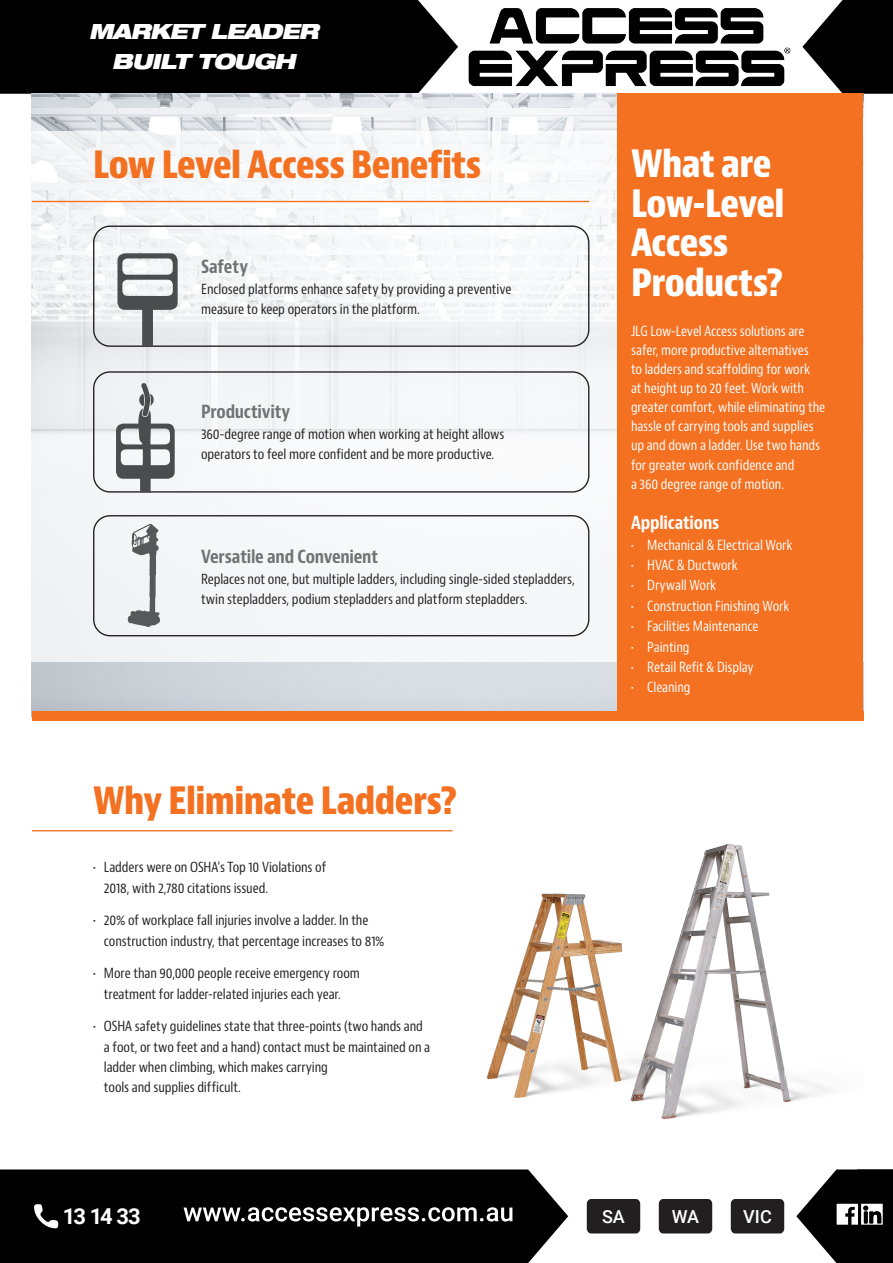
<style>
.page{position:relative;width:893px;height:1263px;background:#fff}
.page>*{position:absolute;margin:0;border:0;box-sizing:border-box;transform-origin:0 0}
.t1{font:800 condensed 36.75px "Bernino Sans";letter-spacing:-.02em;color:#f37121}
.t2{font:800 condensed 36.75px/39.5px "Bernino Sans";letter-spacing:-.02em;color:#fff}
.t3{font:700 21.9px "Roboto";color:#fff}
.t4{font:italic 900 expanded 21px/30px "Helvetica Neue LT Std";letter-spacing:-.04em;color:#fff;text-align:center}
.t5{font:500 18px "Roboto";color:#fff}
.t6{font:700 condensed 17.7px "Bernino Sans";letter-spacing:-.015em;color:#717275}
.t7{font:700 condensed 17.7px "Bernino Sans";letter-spacing:-.01em;color:#fff}
.t8{font:condensed 13.65px/20.4px "Bernino Sans";letter-spacing:-.005em;color:#231f20}
.t9{font:condensed 13.65px/19px "Bernino Sans";letter-spacing:-.005em;color:#fff}
</style>
<div class="page">
<div style="left:0;top:0;width:458px;height:93px;background:#000"></div>
<svg style="left:802px;top:0;width:91px;height:93px"></svg>
<img style="left:468px;top:8px;width:323px;height:79px">
<div style="left:0;top:1169px;width:568px;height:94px;background:#000"></div>
<svg style="left:796px;top:1169px;width:97px;height:94px"></svg>
<svg style="left:184px;top:1207px;width:328px;height:19px"></svg>
<div style="left:731px;top:1199px;width:53px;height:34px;background:#231f20;border-radius:5px"></div>
<div style="left:659px;top:1199px;width:53px;height:34px;background:#231f20;border-radius:5px"></div>
<div style="left:587px;top:1199px;width:53px;height:34px;background:#231f20;border-radius:5px"></div>
<svg style="left:34px;top:1204px;width:25px;height:25px"></svg>
<img style="left:32px;top:93px;width:585px;height:619px">
<div style="left:32px;top:131px;width:831px;height:531px;background:#f5f7f8"></div>
<hr style="left:32px;top:201px;width:557px;height:1px;background:#f37121">
<hr style="left:32px;top:830px;width:420px;height:1px;background:#f37121">
<div style="left:617px;top:93px;width:246px;height:624px;background:#f37121"></div>
<img style="left:444px;top:830px;width:386px;height:290px">
<div style="left:32px;top:712px;width:831px;height:9px;background:#f37121"></div>
<svg style="left:117px;top:253px;width:61px;height:92px"></svg>
<div style="left:93px;top:226px;width:496px;height:121px;border:1px solid #231f20;border-radius:16px"></div>
<div style="left:93px;top:371px;width:496px;height:122px;border:1px solid #231f20;border-radius:16px"></div>
<div style="left:93px;top:515px;width:496px;height:121px;border:1px solid #231f20;border-radius:16px"></div>
<svg style="left:116px;top:383px;width:59px;height:109px"></svg>
<svg style="left:127px;top:524px;width:33px;height:103px"></svg>
<h3 class="t4" style="left:89px;top:16px;width:231px">MARKET LEADER<br>BUILT TOUGH</h3>
<p class="t1" style="left:93px;top:142px;width:390px">Low Level Access Benefits</p>
<p class="t6" style="left:201px;top:256px;width:48px">Safety</p>
<p class="t8" style="left:201px;top:279px;width:312px">Enclosed platforms enhance safety by providing a preventive measure to keep operators in the platform.</p>
<p class="t6" style="left:201px;top:401px;width:91px">Productivity</p>
<p class="t8" style="left:201px;top:424px;width:305px">360-degree range of motion when working at height allows operators to feel more confident and be more productive.</p>
<p class="t6" style="left:201px;top:546px;width:179px">Versatile and Convenient</p>
<p class="t8" style="left:201px;top:569px;width:375px">Replaces not one, but multiple ladders, including single-sided stepladders, twin stepladders, podium stepladders and platform stepladders.</p>
<p class="t1" style="left:93px;top:778px;width:366px">Why Eliminate Ladders?</p>
<p class="t8" style="left:104px;top:857px;width:224px;text-indent:-11px">• Ladders were on OSHA's Top 10 Violations of<br>2018, with 2,780 citations issued.</p>
<p class="t8" style="left:104px;top:910px;width:282px;text-indent:-11px">• 20% of workplace fall injuries involve a ladder. In the construction industry, that percentage increases to 81%</p>
<p class="t8" style="left:104px;top:963px;width:258px;text-indent:-11px">• More than 90,000 people receive emergency room treatment for ladder-related injuries each year.</p>
<p class="t8" style="left:104px;top:1016px;width:328px;text-indent:-11px">• OSHA safety guidelines state that three-points (two hands and a foot, or two feet and a hand) contact must be maintained on a ladder when climbing, which makes carrying<br>tools and supplies difficult.</p>
<p class="t2" style="left:631px;top:145px;width:155px">What are<br>Low-Level<br>Access<br>Products?</p>
<p class="t9" style="left:631px;top:322px;width:196px">JLG Low-Level Access solutions are safer, more productive alternatives<br>to ladders and scaffolding for work<br>at height up to 20 feet. Work with greater comfort, while eliminating the hassle of carrying tools and supplies up and down a ladder. Use two hands for greater work confidence and<br>a 360 degree range of motion.</p>
<p class="t7" style="left:631px;top:512px;width:90px">Applications</p>
<p class="t9" style="left:631px;top:535px;width:163px">• Mechanical &amp; Electrical Work</p>
<p class="t9" style="left:631px;top:556px;width:108px">• HVAC &amp; Ductwork</p>
<p class="t9" style="left:631px;top:576px;width:87px">• Drywall Work</p>
<p class="t9" style="left:631px;top:597px;width:160px">• Construction Finishing Work</p>
<p class="t9" style="left:631px;top:617px;width:129px">• Facilities Maintenance</p>
<p class="t9" style="left:631px;top:637px;width:60px">• Painting</p>
<p class="t9" style="left:631px;top:658px;width:124px">• Retail Refit &amp; Display</p>
<p class="t9" style="left:631px;top:678px;width:61px">• Cleaning</p>
<h2 class="t3" style="left:63px;top:1200px;width:79px">13 14 33</h2>
<h3 class="t5" style="left:602px;top:1204px;width:24px">SA</h3>
<h3 class="t5" style="left:672px;top:1204px;width:29px">WA</h3>
<h3 class="t5" style="left:743px;top:1204px;width:30px">VIC</h3>
</div>
